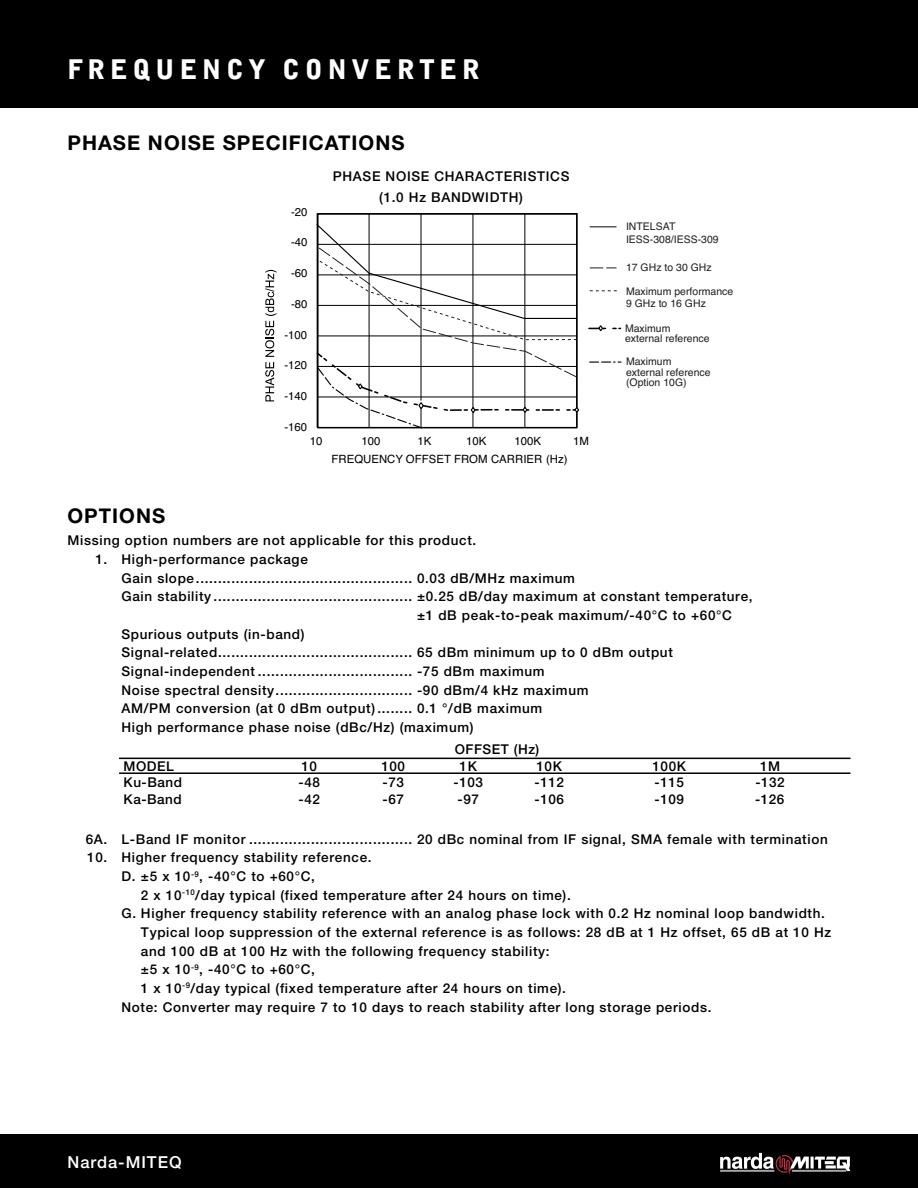
<style>
.page{position:relative;width:918px;height:1188px;background:#fff}
.page>*{position:absolute;margin:0;border:0;box-sizing:border-box;transform-origin:0 0}
.t1{font:900 27px "Bell Gothic BT";letter-spacing:.17em;color:#fff}
.t2{font:700 20.25px "Helvetica Neue LT Std";letter-spacing:.05em;color:#000}
.t3{font:500 16.5px "Helvetica Neue LT Std";letter-spacing:.06em;color:#fff}
.t4{font:500 13.5px/18.8px "Helvetica Neue";letter-spacing:.05em;color:#000}
.t5{font:500 13.5px/20.2px "Helvetica Neue LT Std";letter-spacing:.05em;color:#000;text-align:center}
.t6{font:11.4px "Helvetica";color:#000}
.t7{font:10.5px/10.5px "Helvetica";color:#231f20}
</style>
<div class="page">
<div style="left:0;top:0;width:918px;height:108px;background:#000"></div>
<div style="left:0;top:1134px;width:918px;height:54px;background:#000"></div>
<svg style="left:590px;top:226px;width:27px;height:1px"></svg>
<svg style="left:590px;top:268px;width:27px;height:1px"></svg>
<svg style="left:590px;top:290px;width:27px;height:1px"></svg>
<svg style="left:590px;top:362px;width:31px;height:1px"></svg>
<hr style="left:317px;top:213px;width:1px;height:214px;background:#000">
<hr style="left:369px;top:213px;width:1px;height:214px;background:#000">
<hr style="left:421px;top:213px;width:1px;height:214px;background:#000">
<hr style="left:473px;top:213px;width:1px;height:214px;background:#000">
<hr style="left:525px;top:213px;width:1px;height:214px;background:#000">
<hr style="left:576px;top:213px;width:1px;height:214px;background:#000">
<hr style="left:318px;top:213px;width:259px;height:1px;background:#000">
<svg style="left:265px;top:270px;width:12px;height:131px"></svg>
<svg style="left:316px;top:223px;width:263px;height:206px"></svg>
<svg style="left:589px;top:325px;width:32px;height:7px"></svg>
<hr style="left:119px;top:758px;width:732px;height:1px;background:#000">
<hr style="left:119px;top:772px;width:732px;height:2px;background:#000">
<img style="left:720px;top:1152px;width:131px;height:22px">
<h1 class="t1" style="left:68px;top:52px;width:414px">FREQUENCY CONVERTER</h1>
<h2 class="t2" style="left:68px;top:130px;width:339px">PHASE NOISE SPECIFICATIONS</h2>
<h2 class="t2" style="left:68px;top:504px;width:99px">OPTIONS</h2>
<p class="t6" style="left:291px;top:203px;width:18px">-20</p>
<p class="t6" style="left:291px;top:234px;width:18px">-40</p>
<p class="t6" style="left:291px;top:264px;width:18px">-60</p>
<p class="t6" style="left:291px;top:295px;width:18px">-80</p>
<p class="t6" style="left:284px;top:326px;width:24px">-100</p>
<p class="t6" style="left:284px;top:356px;width:24px">-120</p>
<p class="t6" style="left:284px;top:387px;width:24px">-140</p>
<p class="t6" style="left:284px;top:418px;width:24px">-160</p>
<p class="t6" style="left:310px;top:432px;width:14px">10</p>
<p class="t5" style="left:333px;top:166px;width:238px">PHASE NOISE CHARACTERISTICS (1.0 Hz BANDWIDTH)</p>
<p class="t6" style="left:417px;top:432px;width:15px">1K</p>
<p class="t6" style="left:361px;top:432px;width:20px">100</p>
<p class="t6" style="left:466px;top:432px;width:22px">10K</p>
<p class="t6" style="left:514px;top:432px;width:28px">100K</p>
<p class="t6" style="left:573px;top:432px;width:17px">1M</p>
<p class="t6" style="left:332px;top:451px;width:237px">FREQUENCY OFFSET FROM CARRIER (Hz)</p>
<p class="t4" style="left:68px;top:531px;width:410px">Missing option numbers are not applicable for this product.</p>
<p class="t7" style="left:626px;top:221px;width:94px;line-height:12.6px">INTELSAT<br>IESS-308/IESS-309</p>
<p class="t7" style="left:626px;top:262px;width:87px">17 GHz to 30 GHz</p>
<p class="t7" style="left:626px;top:285px;width:109px;line-height:12.6px">Maximum performance<br>9 GHz to 16 GHz</p>
<p class="t7" style="left:625px;top:323px;width:86px">Maximum external reference</p>
<p class="t7" style="left:626px;top:357px;width:86px">Maximum external reference (Option 10G)</p>
<p class="t4" style="left:95px;top:550px;width:214px">1. High-performance package</p>
<p class="t4" style="left:122px;top:568px;width:455px">Gain slope ................................................. 0.03 dB/MHz maximum</p>
<p class="t4" style="left:122px;top:587px;width:633px">Gain stability ............................................. ±0.25 dB/day maximum at constant temperature,</p>
<p class="t4" style="left:417px;top:606px;width:317px">±1 dB peak-to-peak maximum/-40°C to +60°C</p>
<p class="t4" style="left:122px;top:624px;width:185px">Spurious outputs (in-band)</p>
<p class="t4" style="left:122px;top:643px;width:553px">Signal-related ............................................ 65 dBm minimum up to 0 dBm output</p>
<p class="t4" style="left:122px;top:662px;width:425px">Signal-independent ................................... -75 dBm maximum</p>
<p class="t4" style="left:122px;top:680px;width:469px">Noise spectral density ............................... -90 dBm/4 kHz maximum</p>
<p class="t4" style="left:122px;top:699px;width:422px">AM/PM conversion (at 0 dBm output) ........ 0.1 °/dB maximum</p>
<p class="t4" style="left:122px;top:718px;width:354px">High performance phase noise (dBc/Hz) (maximum)</p>
<p class="t4" style="left:455px;top:740px;width:86px">OFFSET (Hz)</p>
<p class="t4" style="left:124px;top:757px;width:52px">MODEL</p>
<p class="t4" style="left:302px;top:757px;width:17px">10</p>
<p class="t4" style="left:381px;top:757px;width:25px">100</p>
<p class="t4" style="left:460px;top:757px;width:19px">1K</p>
<p class="t4" style="left:537px;top:757px;width:27px">10K</p>
<p class="t4" style="left:653px;top:757px;width:35px">100K</p>
<p class="t4" style="left:760px;top:757px;width:22px">1M</p>
<p class="t4" style="left:124px;top:773px;width:60px">Ku-Band</p>
<p class="t4" style="left:299px;top:773px;width:23px">-48</p>
<p class="t4" style="left:383px;top:773px;width:23px">-73</p>
<p class="t4" style="left:454px;top:773px;width:31px">-103</p>
<p class="t4" style="left:535px;top:773px;width:31px">-112</p>
<p class="t4" style="left:655px;top:773px;width:31px">-115</p>
<p class="t4" style="left:755px;top:773px;width:31px">-132</p>
<p class="t4" style="left:124px;top:790px;width:60px">Ka-Band</p>
<p class="t4" style="left:299px;top:790px;width:23px">-42</p>
<p class="t4" style="left:383px;top:790px;width:23px">-67</p>
<p class="t4" style="left:458px;top:790px;width:23px">-97</p>
<p class="t4" style="left:535px;top:790px;width:31px">-106</p>
<p class="t4" style="left:655px;top:790px;width:31px">-109</p>
<p class="t4" style="left:755px;top:790px;width:31px">-126</p>
<p class="t4" style="left:86px;top:829px;width:744px">6A. L-Band IF monitor ..................................... 20 dBc nominal from IF signal, SMA female with termination</p>
<p class="t4" style="left:122px;top:848px;width:252px;text-indent:-34px">10. Higher frequency stability reference.<br>D. ±5 x 10<sup>-9</sup>, -40°C to +60°C,</p>
<p class="t4" style="left:141px;top:885px;width:431px">2 x 10<sup>-10</sup>/day typical (fixed temperature after 24 hours on time).</p>
<p class="t4" style="left:121px;top:904px;width:705px">G. Higher frequency stability reference with an analog phase lock with 0.2 Hz nominal loop bandwidth.</p>
<p class="t4" style="left:141px;top:923px;width:692px">Typical loop suppression of the external reference is as follows: 28 dB at 1 Hz offset, 65 dB at 10 Hz</p>
<p class="t4" style="left:141px;top:941px;width:410px">and 100 dB at 100 Hz with the following frequency stability:</p>
<p class="t4" style="left:141px;top:960px;width:176px">±5 x 10<sup>-9</sup>, -40°C to +60°C,</p>
<p class="t4" style="left:141px;top:979px;width:427px">1 x 10<sup>-9</sup>/day typical (fixed temperature after 24 hours on time).</p>
<p class="t4" style="left:121px;top:997px;width:592px">Note: Converter may require 7 to 10 days to reach stability after long storage periods.</p>
<p class="t3" style="left:68px;top:1152px;width:116px">Narda-MITEQ</p>
</div>
